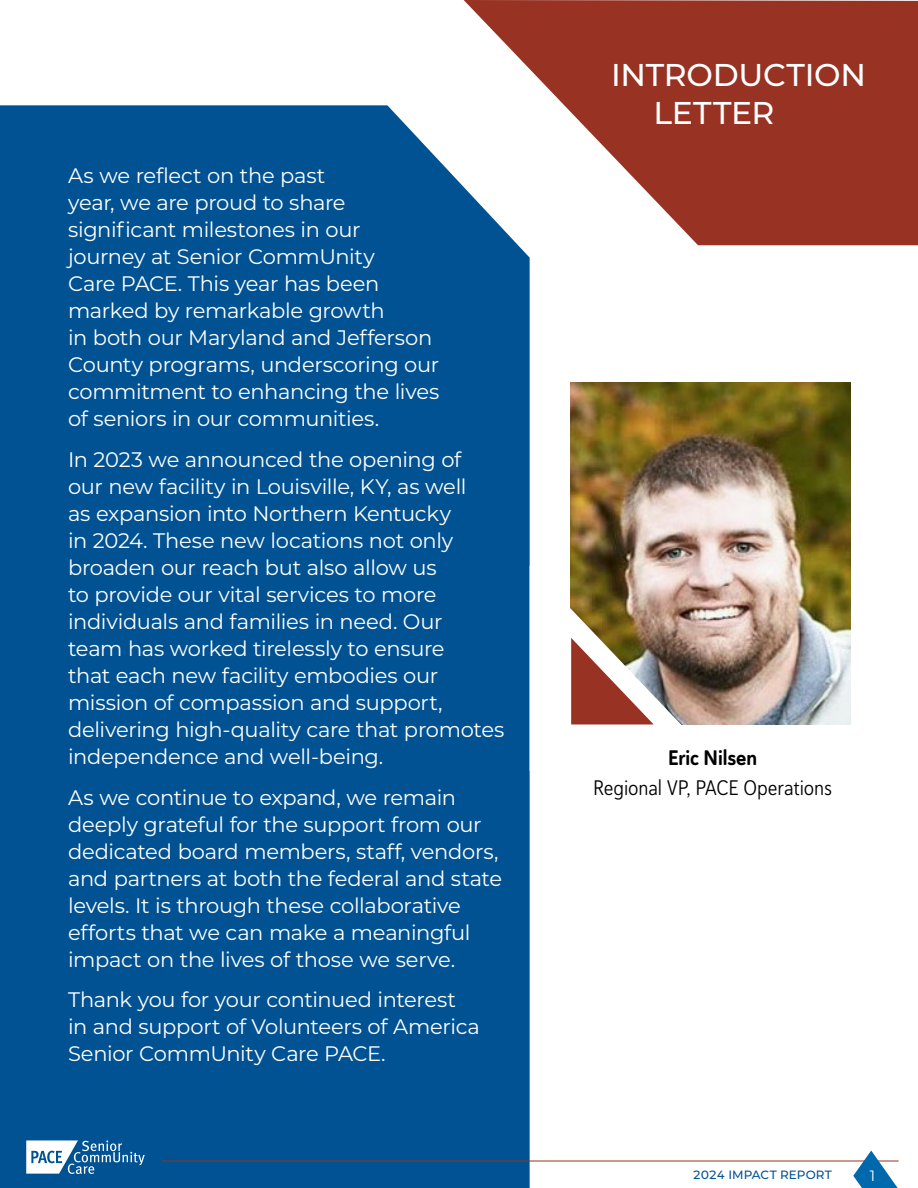
<style>
.page{position:relative;width:918px;height:1188px;background:#fff}
.page>*{position:absolute;margin:0;border:0;box-sizing:border-box;transform-origin:0 0}
.t1{font:500 31.5px/37.8px "Montserrat";letter-spacing:-.01em;color:#fff}
.t2{font:21px/27px "Montserrat";letter-spacing:-.015em;color:#fff}
.t3{font:21px "Haboro Soft Con Boo";letter-spacing:-.005em;color:#000}
.t4{font:21px "Haboro Soft Con Bol";color:#000}
.t5{font:15px "Montserrat";color:#fff}
.t6{font:500 12px "Montserrat";letter-spacing:.005em;color:#005293}
</style>
<div class="page">
<div style="left:0;top:105px;width:530px;height:1083px;background:#005293"></div>
<img style="left:571px;top:382px;width:280px;height:343px">
<img style="left:570px;top:566px;width:155px;height:159px">
<svg style="left:464px;top:0;width:454px;height:245px;fill:#983222"></svg>
<hr style="left:162px;top:1161px;width:737px;height:1px;background:#983222">
<svg style="left:853px;top:1151px;width:46px;height:37px"></svg>
<svg style="left:26px;top:1140px;width:119px;height:34px"></svg>
<p class="t2" style="left:68px;top:162px;width:373px">As we reflect on the past<br>year, we are proud to share significant milestones in our journey at Senior CommUnity<br>Care PACE. This year has been marked by remarkable growth<br>in both our Maryland and Jefferson<br>County programs, underscoring our commitment to enhancing the lives of seniors in our communities.</p>
<p class="t2" style="left:68px;top:445px;width:438px">In 2023 we announced the opening of<br>our new facility in Louisville, KY, as well<br>as expansion into Northern Kentucky<br>in 2024. These new locations not only broaden our reach but also allow us<br>to provide our vital services to more individuals and families in need. Our<br>team has worked tirelessly to ensure<br>that each new facility embodies our mission of compassion and support, delivering high-quality care that promotes independence and well-being.</p>
<p class="t2" style="left:68px;top:783px;width:436px">As we continue to expand, we remain deeply grateful for the support from our dedicated board members, staff, vendors, and partners at both the federal and state levels. It is through these collaborative efforts that we can make a meaningful impact on the lives of those we serve.</p>
<p class="t2" style="left:68px;top:985px;width:413px">Thank you for your continued interest in and support of Volunteers of America<br>Senior CommUnity Care PACE.</p>
<h1 class="t1" style="left:654px;top:55px;width:214px;text-indent:-42px">INTRODUCTION<br>LETTER</h1>
<p class="t4" style="left:668px;top:744px;width:91px">Eric Nilsen</p>
<p class="t3" style="left:593px;top:774px;width:241px">Regional VP, PACE Operations</p>
<p class="t6" style="left:693px;top:1167px;width:141px">2024 IMPACT REPORT</p>
<p class="t5" style="left:870px;top:1165px;width:7px">1</p>
</div>
